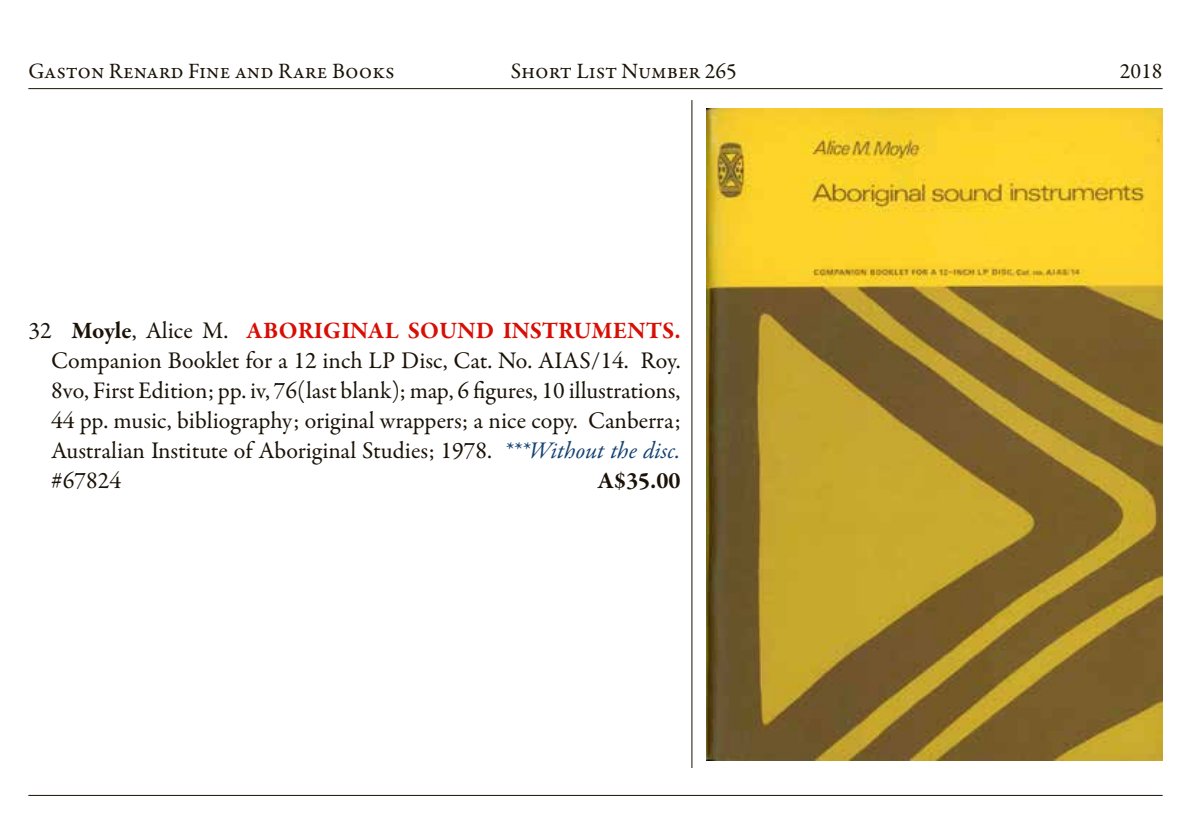
<style>
.page{position:relative;width:1191px;height:840px;background:#fff}
.page>*{position:absolute;margin:0;border:0;box-sizing:border-box;transform-origin:0 0}
.t1{font:24px/30px "Garamond Premr Pro";color:#1a1207;text-align:justify}
.t2{font:700 24px "Garamond Premr Pro";color:#1a1207}
.t3{font:22px "Garamond Premr Pro";color:#1a1207}
.s1{font-weight:700}
.s2{font-weight:700;color:#d80e04}
.s3{font-style:italic;color:#164373}
</style>
<div class="page">
<hr style="left:28px;top:88px;width:1134px;height:1px;background:#1a1207">
<hr style="left:28px;top:794px;width:1134px;height:1px;background:#1a1207">
<hr style="left:691px;top:100px;width:1px;height:667px;background:#1a1207">
<img style="left:706px;top:108px;width:456px;height:652px">
<p class="t3" style="left:28px;top:57px;width:368px">Gaston Renard Fine and Rare Books</p>
<p class="t3" style="left:511px;top:57px;width:228px">Short List Number 265</p>
<p class="t3" style="left:1119px;top:57px;width:44px">2018</p>
<p class="t1" style="left:51px;top:315px;width:631px;text-indent:-23px">32 <span class="s1">Moyle</span>, Alice M. <span class="s2">ABORIGINAL SOUND INSTRUMENTS.<br></span>Companion Booklet for a 12 inch LP Disc, Cat. No. AIAS/14. Roy.<br>8vo, First Edition; pp. iv, 76(last blank); map, 6 figures, 10 illustrations, 44 pp. music, bibliography; original wrappers; a nice copy. Canberra; Australian Institute of Aboriginal Studies; 1978. <span class="s3">***Without the disc. </span>#67824</p>
<p class="t2" style="left:598px;top:465px;width:84px">A$35.00</p>
</div>
